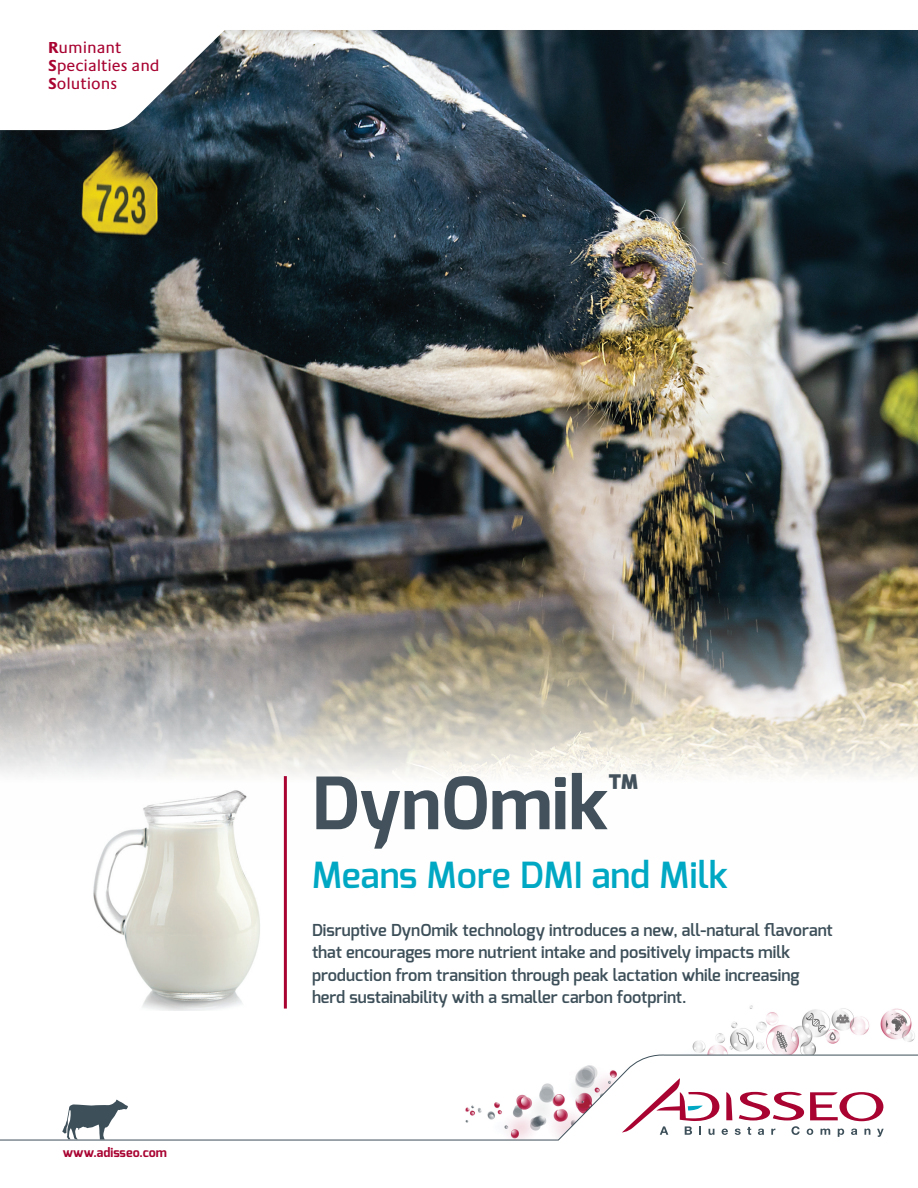
<style>
.page{position:relative;width:918px;height:1188px;background:#fff}
.page>*{position:absolute;margin:0;border:0;box-sizing:border-box;transform-origin:0 0}
.t1{font:700 72px "Exo";color:#42515b}
.t2{font:600 36px "Exo";letter-spacing:.005em;color:#00a8c4}
.t3{font:600 16.5px/22.5px "Exo";color:#3d4f59}
.t4{font:16.5px/18px "Praxis";color:#a80331}
.t5{font:700 12.6px "Exo";color:#a80331}
.s1{font-weight:700}
</style>
<div class="page">
<img style="left:93px;top:860px;width:167px;height:150px">
<img style="left:692px;top:1005px;width:223px;height:48px">
<img style="left:0;top:140px;width:918px;height:720px">
<svg style="left:0;top:1053px;width:918px;height:88px"></svg>
<svg style="left:62px;top:1100px;width:66px;height:40px"></svg>
<div style="left:0;top:0;width:918px;height:140px;background:#231f20;opacity:.15"></div>
<svg style="left:0;top:0;width:918px;height:131px"></svg>
<hr style="left:284px;top:776px;width:3px;height:233px;background:#a80331">
<svg style="left:622px;top:1078px;width:262px;height:59px"></svg>
<p class="t4" style="left:48px;top:39px;width:113px"><span class="s1">R</span>uminant<br><span class="s1">S</span>pecialties and<br><span class="s1">S</span>olutions</p>
<p class="t5" style="left:63px;top:1144px;width:106px">www.adisseo.com</p>
<h1 class="t1" style="left:312px;top:757px;width:328px">DynOmik<sup>™</sup></h1>
<h2 class="t2" style="left:312px;top:852px;width:418px">Means More DMI and Milk</h2>
<p class="t3" style="left:312px;top:918px;width:522px">Disruptive DynOmik technology introduces a new, all-natural flavorant that encourages more nutrient intake and positively impacts milk production from transition through peak lactation while increasing herd sustainability with a smaller carbon footprint.</p>
</div>
